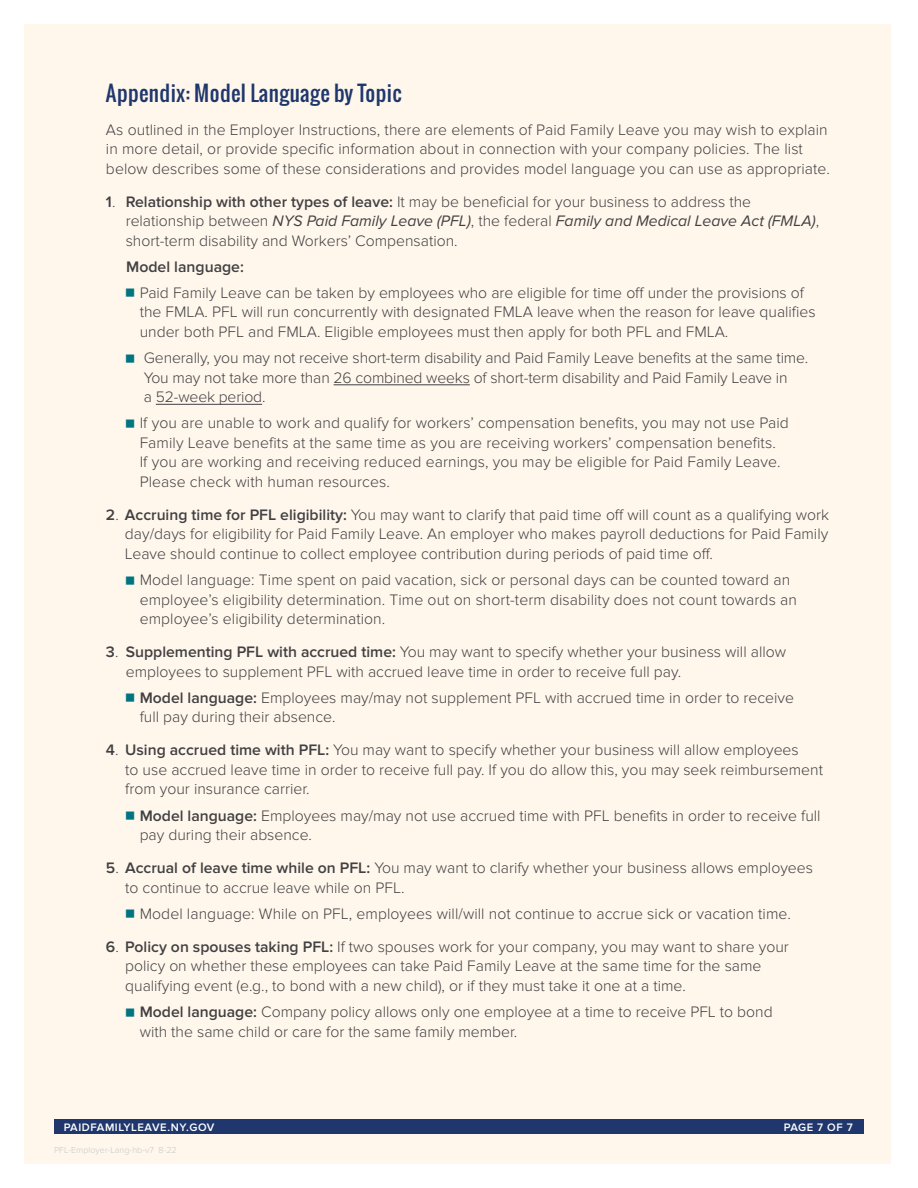
<style>
.page{position:relative;width:918px;height:1188px;background:#fff}
.page>*{position:absolute;margin:0;border:0;box-sizing:border-box;transform-origin:0 0}
.PFL_Question_-H2{font:21px "Oswald";letter-spacing:.02em;color:#1f376c}
.Body_text_main{font:300 15.75px/19.5px "Proxima Nova";color:#414042}
.t1{font:600 15.75px "Proxima Nova";color:#414042}
.t2{font:600 11.25px "Proxima Nova";letter-spacing:.05em;color:#fff}
.t3{font:300 9px "Proxima Nova";color:#c7c8ca}
.s1{font-weight:600}
.s2{font-weight:400;font-style:italic}
</style>
<div class="page">
<div style="left:25px;top:24px;width:866px;height:1140px;background:#fff7ec"></div>
<hr style="left:334px;top:385px;width:136px;height:1px;background:#414042">
<hr style="left:156px;top:404px;width:106px;height:1px;background:#414042">
<div style="left:54px;top:1120px;width:810px;height:14px;background:#1f376c"></div>
<h2 class="PFL_Question_-H2" style="left:106px;top:77px;width:297px">Appendix: Model Language by Topic</h2>
<p class="Body_text_main" style="left:106px;top:120px;width:725px">As outlined in the Employer Instructions, there are elements of Paid Family Leave you may wish to explain in more detail, or provide specific information about in connection with your company policies. The list below describes some of these considerations and provides model language you can use as appropriate.</p>
<p class="Body_text_main" style="left:126px;top:192px;width:695px;text-indent:-20px"><span class="s1">1</span>. <span class="s1">Relationship with other types of leave:</span> It may be beneficial for your business to address the relationship between <span class="s2">NYS Paid Family Leave (PFL)</span>, the federal <span class="s2">Family and Medical Leave Act (FMLA)</span>, short-term disability and Workers’ Compensation.</p>
<p class="t1" style="left:126px;top:257px;width:119px">Model language:</p>
<p class="Body_text_main" style="left:140px;top:283px;width:677px">Paid Family Leave can be taken by employees who are eligible for time off under the provisions of the FMLA. PFL will run concurrently with designated FMLA leave when the reason for leave qualifies under both PFL and FMLA. Eligible employees must then apply for both PFL and FMLA.</p>
<p class="Body_text_main" style="left:144px;top:348px;width:666px">Generally, you may not receive short-term disability and Paid Family Leave benefits at the same time.<br>You may not take more than 26 combined weeks of short-term disability and Paid Family Leave in<br>a 52-week period.</p>
<p class="Body_text_main" style="left:140px;top:414px;width:651px">If you are unable to work and qualify for workers’ compensation benefits, you may not use Paid Family Leave benefits at the same time as you are receiving workers’ compensation benefits.<br>If you are working and receiving reduced earnings, you may be eligible for Paid Family Leave.<br>Please check with human resources.</p>
<p class="Body_text_main" style="left:125px;top:505px;width:706px;text-align:justify;text-indent:-19px"><span class="s1">2</span>. <span class="s1">Accruing time for PFL eligibility:</span> You may want to clarify that paid time off will count as a qualifying work day/days for eligibility for Paid Family Leave. An employer who makes payroll deductions for Paid Family Leave should continue to collect employee contribution during periods of paid time off.</p>
<p class="Body_text_main" style="left:140px;top:570px;width:659px">Model language: Time spent on paid vacation, sick or personal days can be counted toward an employee’s eligibility determination. Time out on short-term disability does not count towards an employee’s eligibility determination.</p>
<p class="Body_text_main" style="left:126px;top:642px;width:662px;text-indent:-20px"><span class="s1">3</span>. <span class="s1">Supplementing PFL with accrued time:</span> You may want to specify whether your business will allow employees to supplement PFL with accrued leave time in order to receive full pay.</p>
<p class="Body_text_main" style="left:140px;top:688px;width:656px"><span class="s1">Model language:</span> Employees may/may not supplement PFL with accrued time in order to receive full pay during their absence.</p>
<p class="Body_text_main" style="left:125px;top:741px;width:699px;text-indent:-19px"><span class="s1">4</span>. <span class="s1">Using accrued time with PFL:</span> You may want to specify whether your business will allow employees<br>to use accrued leave time in order to receive full pay. If you do allow this, you may seek reimbursement from your insurance carrier.</p>
<p class="Body_text_main" style="left:140px;top:806px;width:682px"><span class="s1">Model language:</span> Employees may/may not use accrued time with PFL benefits in order to receive full pay during their absence.</p>
<p class="Body_text_main" style="left:125px;top:858px;width:689px;text-indent:-19px"><span class="s1">5</span>. <span class="s1">Accrual of leave time while on PFL:</span> You may want to clarify whether your business allows employees to continue to accrue leave while on PFL.</p>
<p class="Body_text_main" style="left:140px;top:904px;width:653px">Model language: While on PFL, employees will/will not continue to accrue sick or vacation time.</p>
<p class="Body_text_main" style="left:125px;top:937px;width:665px;text-indent:-19px"><span class="s1">6</span>. <span class="s1">Policy on spouses taking PFL:</span> If two spouses work for your company, you may want to share your policy on whether these employees can take Paid Family Leave at the same time for the same qualifying event (e.g., to bond with a new child), or if they must take it one at a time.</p>
<p class="Body_text_main" style="left:140px;top:1002px;width:635px"><span class="s1">Model language:</span> Company policy allows only one employee at a time to receive PFL to bond with the same child or care for the same family member.</p>
<p class="t2" style="left:64px;top:1120px;width:152px">PAIDFAMILYLEAVE.NY.GOV</p>
<p class="t2" style="left:784px;top:1120px;width:70px">PAGE 7 OF 7</p>
<p class="t3" style="left:54px;top:1144px;width:124px">PFL-Employer-Lang-hb-v7 8-22</p>
</div>
